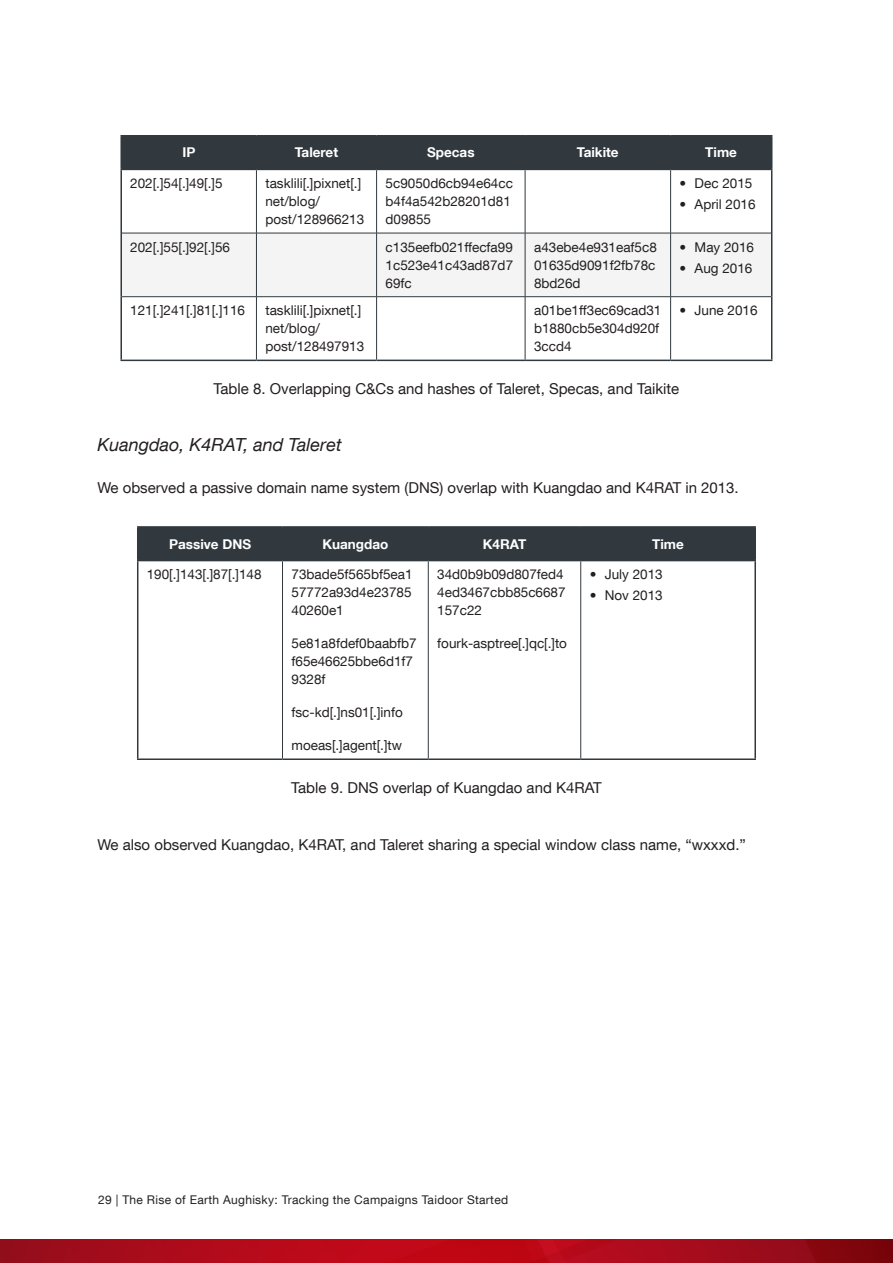
<style>
.page{position:relative;width:893px;height:1263px;background:#fff}
.page>*{position:absolute;margin:0;border:0;box-sizing:border-box;transform-origin:0 0}
.t1{font:italic 18px "Helvetica Neue LT Com";color:#231f20}
.t2{font:15px "Helvetica Neue LT Com";color:#231f20}
.t3{font:13.5px/18px "Helvetica Neue LT Com";color:#231f20}
.t4{font:700 13.5px "Helvetica Neue LT Com";color:#fff}
.t5{font:12px "Helvetica Neue LT Com";letter-spacing:.025em;color:#231f20}
</style>
<div class="page">
<svg style="left:0;top:1239px;width:893px;height:24px;background:#aa0a18"></svg>
<div style="left:122px;top:137px;width:649px;height:32px;background:#31393f"></div>
<div style="left:122px;top:234px;width:649px;height:62px;background:#f4f4f4"></div>
<hr style="left:120px;top:135px;width:136px;height:2px;background:#31393f">
<hr style="left:120px;top:137px;width:2px;height:32px;background:#31393f">
<hr style="left:256px;top:135px;width:121px;height:2px;background:#31393f">
<hr style="left:256px;top:137px;width:1px;height:32px;background:#31393f">
<hr style="left:377px;top:135px;width:148px;height:2px;background:#31393f">
<hr style="left:376px;top:137px;width:1px;height:32px;background:#31393f">
<hr style="left:525px;top:135px;width:146px;height:2px;background:#31393f">
<hr style="left:524px;top:137px;width:2px;height:32px;background:#31393f">
<hr style="left:671px;top:135px;width:101px;height:2px;background:#31393f">
<hr style="left:670px;top:137px;width:1px;height:32px;background:#31393f">
<hr style="left:771px;top:137px;width:1px;height:32px;background:#31393f">
<hr style="left:120px;top:169px;width:136px;height:1px;background:#31393f">
<hr style="left:256px;top:169px;width:121px;height:1px;background:#31393f">
<hr style="left:377px;top:169px;width:148px;height:1px;background:#31393f">
<hr style="left:525px;top:169px;width:146px;height:1px;background:#31393f">
<hr style="left:671px;top:169px;width:101px;height:1px;background:#31393f">
<hr style="left:120px;top:170px;width:2px;height:63px;background:#31393f">
<hr style="left:771px;top:170px;width:1px;height:63px;background:#31393f">
<hr style="left:120px;top:233px;width:2px;height:64px;background:#31393f">
<hr style="left:771px;top:233px;width:1px;height:64px;background:#31393f">
<hr style="left:120px;top:297px;width:2px;height:63px;background:#31393f">
<hr style="left:771px;top:297px;width:1px;height:63px;background:#31393f">
<hr style="left:120px;top:360px;width:136px;height:1px;background:#31393f">
<hr style="left:256px;top:360px;width:121px;height:1px;background:#31393f">
<hr style="left:377px;top:360px;width:148px;height:1px;background:#31393f">
<hr style="left:525px;top:360px;width:146px;height:1px;background:#31393f">
<hr style="left:671px;top:360px;width:101px;height:1px;background:#31393f">
<hr style="left:256px;top:170px;width:1px;height:63px;background:#31393f">
<hr style="left:376px;top:170px;width:1px;height:63px;background:#31393f">
<hr style="left:525px;top:170px;width:1px;height:63px;background:#31393f">
<hr style="left:670px;top:170px;width:1px;height:63px;background:#31393f">
<hr style="left:122px;top:233px;width:134px;height:1px;background:#31393f">
<hr style="left:256px;top:233px;width:121px;height:1px;background:#31393f">
<hr style="left:256px;top:233px;width:1px;height:63px;background:#31393f">
<hr style="left:377px;top:233px;width:148px;height:1px;background:#31393f">
<hr style="left:376px;top:233px;width:1px;height:63px;background:#31393f">
<hr style="left:525px;top:233px;width:146px;height:1px;background:#31393f">
<hr style="left:525px;top:233px;width:1px;height:63px;background:#31393f">
<hr style="left:671px;top:233px;width:100px;height:1px;background:#31393f">
<hr style="left:670px;top:233px;width:1px;height:63px;background:#31393f">
<hr style="left:122px;top:296px;width:134px;height:1px;background:#31393f">
<hr style="left:256px;top:296px;width:121px;height:1px;background:#31393f">
<hr style="left:256px;top:297px;width:1px;height:63px;background:#31393f">
<hr style="left:377px;top:296px;width:148px;height:1px;background:#31393f">
<hr style="left:376px;top:297px;width:1px;height:63px;background:#31393f">
<hr style="left:525px;top:296px;width:146px;height:1px;background:#31393f">
<hr style="left:525px;top:297px;width:1px;height:63px;background:#31393f">
<hr style="left:671px;top:296px;width:100px;height:1px;background:#31393f">
<hr style="left:670px;top:297px;width:1px;height:63px;background:#31393f">
<div style="left:138px;top:528px;width:616px;height:32px;background:#31393f"></div>
<hr style="left:137px;top:526px;width:145px;height:2px;background:#31393f">
<hr style="left:137px;top:528px;width:1px;height:32px;background:#31393f">
<hr style="left:282px;top:526px;width:146px;height:2px;background:#31393f">
<hr style="left:282px;top:528px;width:1px;height:32px;background:#31393f">
<hr style="left:428px;top:526px;width:153px;height:2px;background:#31393f">
<hr style="left:428px;top:528px;width:1px;height:32px;background:#31393f">
<hr style="left:581px;top:526px;width:175px;height:2px;background:#31393f">
<hr style="left:580px;top:528px;width:1px;height:32px;background:#31393f">
<hr style="left:754px;top:528px;width:2px;height:32px;background:#31393f">
<hr style="left:137px;top:560px;width:145px;height:1px;background:#31393f">
<hr style="left:282px;top:560px;width:146px;height:1px;background:#31393f">
<hr style="left:428px;top:560px;width:153px;height:1px;background:#31393f">
<hr style="left:581px;top:560px;width:175px;height:1px;background:#31393f">
<hr style="left:137px;top:561px;width:1px;height:197px;background:#31393f">
<hr style="left:754px;top:561px;width:2px;height:197px;background:#31393f">
<hr style="left:137px;top:758px;width:145px;height:2px;background:#31393f">
<hr style="left:282px;top:758px;width:146px;height:2px;background:#31393f">
<hr style="left:428px;top:758px;width:153px;height:2px;background:#31393f">
<hr style="left:581px;top:758px;width:175px;height:2px;background:#31393f">
<hr style="left:282px;top:561px;width:1px;height:197px;background:#31393f">
<hr style="left:428px;top:561px;width:1px;height:197px;background:#31393f">
<hr style="left:580px;top:561px;width:1px;height:197px;background:#31393f">
<p class="t4" style="left:182px;top:144px;width:14px">IP</p>
<p class="t4" style="left:295px;top:144px;width:45px">Taleret</p>
<p class="t4" style="left:427px;top:144px;width:49px">Specas</p>
<p class="t4" style="left:577px;top:144px;width:43px">Taikite</p>
<p class="t4" style="left:705px;top:144px;width:33px">Time</p>
<p class="t3" style="left:130px;top:174px;width:94px">202[.]54[.]49[.]5</p>
<p class="t3" style="left:265px;top:174px;width:100px">tasklili[.]pixnet[.] net/blog/ post/128966213</p>
<p class="t3" style="left:386px;top:174px;width:129px">5c9050d6cb94e64cc b4f4a542b28201d81 d09855</p>
<p class="t3" style="left:680px;top:174px;width:74px">• Dec 2015</p>
<p class="t3" style="left:680px;top:195px;width:78px">• April 2016</p>
<p class="t3" style="left:130px;top:238px;width:101px">202[.]55[.]92[.]56</p>
<p class="t3" style="left:386px;top:238px;width:129px;text-align:justify">c135eefb021ffecfa99<br>1c523e41c43ad87d7<br>69fc</p>
<p class="t3" style="left:534px;top:238px;width:124px;text-align:justify">a43ebe4e931eaf5c8<br>01635d9091f2fb78c 8bd26d</p>
<p class="t3" style="left:680px;top:237px;width:76px">• May 2016</p>
<p class="t3" style="left:680px;top:259px;width:74px">• Aug 2016</p>
<p class="t3" style="left:130px;top:301px;width:116px">121[.]241[.]81[.]116</p>
<p class="t3" style="left:265px;top:301px;width:100px">tasklili[.]pixnet[.] net/blog/ post/128497913</p>
<p class="t3" style="left:534px;top:301px;width:129px">a01be1ff3ec69cad31 b1880cb5e304d920f<br>3ccd4</p>
<p class="t3" style="left:680px;top:301px;width:80px">• June 2016</p>
<p class="t2" style="left:214px;top:379px;width:467px">Table 8. Overlapping C&amp;Cs and hashes of Taleret, Specas, and Taikite</p>
<h1 class="t1" style="left:98px;top:433px;width:246px">Kuangdao, K4RAT, and Taleret</h1>
<p class="t2" style="left:98px;top:478px;width:643px">We observed a passive domain name system (DNS) overlap with Kuangdao and K4RAT in 2013.</p>
<p class="t4" style="left:169px;top:535px;width:84px">Passive DNS</p>
<p class="t4" style="left:322px;top:535px;width:68px">Kuangdao</p>
<p class="t4" style="left:483px;top:535px;width:45px">K4RAT</p>
<p class="t4" style="left:652px;top:535px;width:33px">Time</p>
<p class="t3" style="left:147px;top:565px;width:116px">190[.]143[.]87[.]148</p>
<p class="t3" style="left:291px;top:565px;width:123px;text-align:justify">73bade5f565bf5ea1<br>57772a93d4e23785<br>40260e1</p>
<p class="t3" style="left:291px;top:634px;width:127px">5e81a8fdef0baabfb7 f65e46625bbe6d1f7<br>9328f</p>
<p class="t3" style="left:291px;top:703px;width:113px">fsc-kd[.]ns01[.]info</p>
<p class="t3" style="left:291px;top:736px;width:112px">moeas[.]agent[.]tw</p>
<p class="t3" style="left:437px;top:565px;width:130px">34d0b9b09d807fed4<br>4ed3467cbb85c6687<br>157c22</p>
<p class="t3" style="left:437px;top:634px;width:131px">fourk-asptree[.]qc[.]to</p>
<p class="t3" style="left:590px;top:565px;width:75px">• July 2013</p>
<p class="t3" style="left:590px;top:586px;width:75px">• Nov 2013</p>
<p class="t2" style="left:291px;top:778px;width:312px">Table 9. DNS overlap of Kuangdao and K4RAT</p>
<p class="t2" style="left:97px;top:835px;width:650px">We also observed Kuangdao, K4RAT, and Taleret sharing a special window class name, “wxxxd.”</p>
<p class="t5" style="left:98px;top:1192px;width:411px">29 | The Rise of Earth Aughisky: Tracking the Campaigns Taidoor Started</p>
</div>
